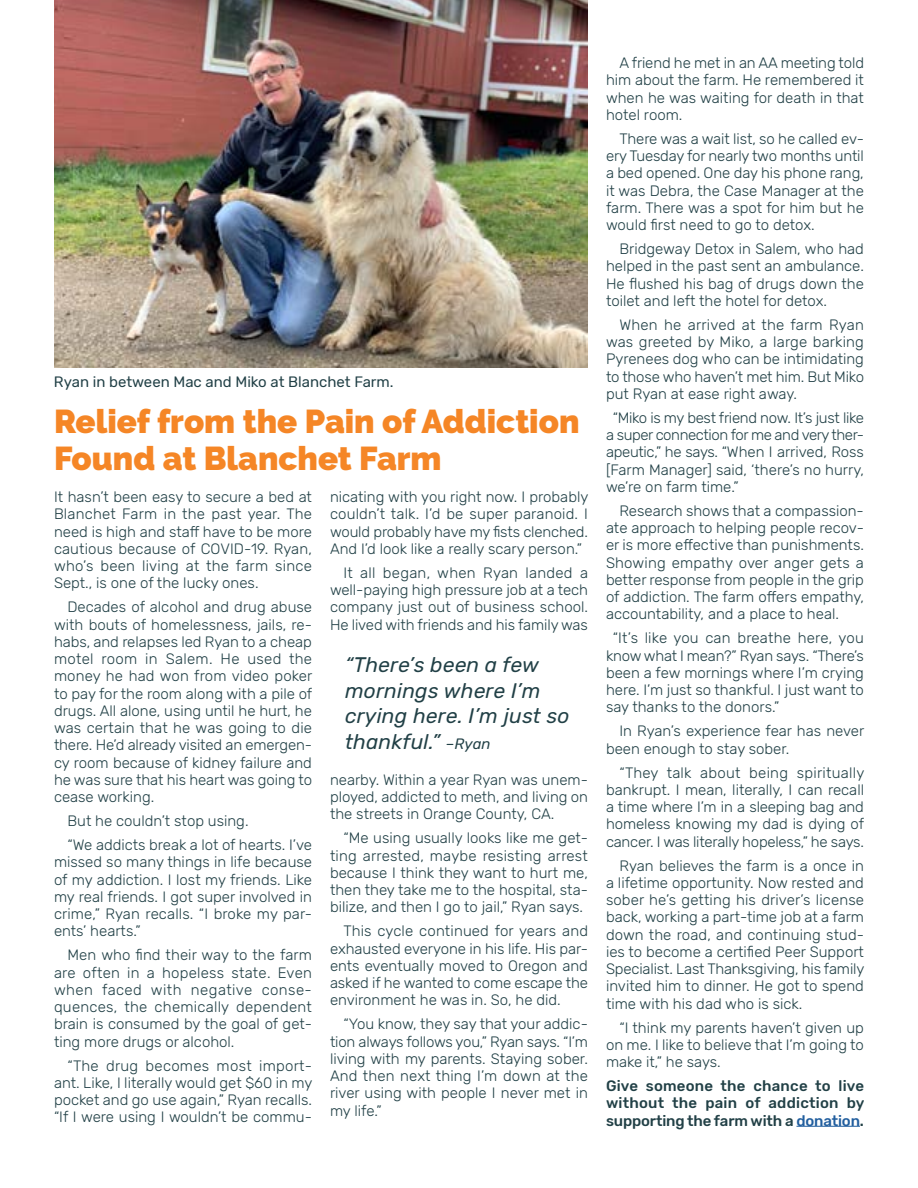
<style>
.page{position:relative;width:918px;height:1188px;background:#fff}
.page>*{position:absolute;margin:0;border:0;box-sizing:border-box;transform-origin:0 0}
.t1{font:900 33px/37.5px "Raleway";color:#f58626}
.t2{font:italic 21px/25.5px "Rubik";letter-spacing:.01em;color:#214046}
.t3{font:300 15px/17.2px "Rubik";color:#214046;text-align:justify}
.t4{font:500 15px/17.2px "Rubik";letter-spacing:-.01em;color:#214046;text-align:justify}
.t5{font:15px "Rubik";color:#214046}
.s1{font-size:15px}
.s2{color:#215e9e}
</style>
<div class="page">
<hr style="left:796px;top:1126px;width:64px;height:1px;background:#215e9e">
<img style="left:54px;top:0;width:534px;height:367px">
<p class="t5" style="left:54px;top:374px;width:341px">Ryan in between Mac and Miko at Blanchet Farm.</p>
<h1 class="t1" style="left:54px;top:403px;width:527px">Relief from the Pain of Addiction<br>Found at Blanchet Farm</h1>
<p class="t3" style="left:54px;top:489px;width:260px">It hasn’t been easy to secure a bed at Blanchet Farm in the past year. The need is high and staff have to be more cautious because of COVID-19. Ryan, who’s been living at the farm since Sept., is one of the lucky ones.</p>
<p class="t3" style="left:54px;top:599px;width:260px;text-indent:14px">Decades of alcohol and drug abuse with bouts of homelessness, jails, re&shy;habs, and relapses led Ryan to a cheap motel room in Salem. He used the money he had won from video poker to pay for the room along with a pile of drugs. All alone, using until he hurt, he was certain that he was going to die there. He’d already visited an emergen&shy;cy room because of kidney failure and he was sure that his heart was going to cease working.</p>
<p class="t3" style="left:68px;top:809px;width:246px;line-height:24px">But he couldn’t stop using.<br>“We addicts break a lot of hearts. I’ve</p>
<p class="t3" style="left:54px;top:854px;width:260px">missed so many things in life because of my addiction. I lost my friends. Like my real friends. I got super involved in crime,” Ryan recalls. “I broke my par&shy;ents’ hearts.”</p>
<p class="t3" style="left:54px;top:947px;width:260px;text-indent:14px">Men who find their way to the farm are often in a hopeless state. Even when faced with negative conse&shy;quences, the chemically dependent brain is consumed by the goal of get&shy;ting more drugs or alcohol.</p>
<p class="t3" style="left:54px;top:1057px;width:260px;text-indent:14px">“The drug becomes most import&shy;ant. Like, I literally would get $60 in my pocket and go use again,” Ryan recalls. “If I were using I wouldn’t be commu-</p>
<p class="t3" style="left:330px;top:489px;width:260px">nicating with you right now. I probably couldn’t talk. I’d be super paranoid. I would probably have my fists clenched.<br>And I’d look like a really scary person.”</p>
<p class="t3" style="left:330px;top:565px;width:260px;text-indent:14px">It all began, when Ryan landed a well-paying high pressure job at a tech company just out of business school.<br>He lived with friends and his family was</p>
<h2 class="t2" style="left:345px;top:653px;width:226px">“There’s been a few mornings where I’m crying here. I’m just so thankful.” <span class="s1">–Ryan</span></h2>
<p class="t3" style="left:330px;top:772px;width:260px">nearby. Within a year Ryan was unem&shy;ployed, addicted to meth, and living on the streets in Orange County, CA.</p>
<p class="t3" style="left:330px;top:830px;width:260px;text-indent:14px">“Me using usually looks like me get&shy;ting arrested, maybe resisting arrest because I think they want to hurt me, then they take me to the hospital, sta&shy;bilize, and then I go to jail,” Ryan says.</p>
<p class="t3" style="left:330px;top:923px;width:260px;text-indent:14px">This cycle continued for years and exhausted everyone in his life. His par&shy;ents eventually moved to Oregon and asked if he wanted to come escape the environment he was in. So, he did.</p>
<p class="t3" style="left:330px;top:1016px;width:260px;text-indent:14px">“You know, they say that your addic&shy;tion always follows you,” Ryan says. “I’m living with my parents. Staying sober.<br>And then next thing I’m down at the river using with people I never met in my life.”</p>
<p class="t3" style="left:606px;top:55px;width:260px;text-indent:14px">A friend he met in an AA meeting told him about the farm. He remembered it when he was waiting for death in that hotel room.</p>
<p class="t3" style="left:606px;top:130px;width:259px;text-indent:14px">There was a wait list, so he called ev&shy;ery Tuesday for nearly two months until a bed opened. One day his phone rang, it was Debra, the Case Manager at the farm. There was a spot for him but he would first need to go to detox.</p>
<p class="t3" style="left:606px;top:241px;width:260px;text-indent:14px">Bridgeway Detox in Salem, who had helped in the past sent an ambulance.<br>He flushed his bag of drugs down the toilet and left the hotel for detox.</p>
<p class="t3" style="left:606px;top:316px;width:260px;text-indent:14px">When he arrived at the farm Ryan was greeted by Miko, a large barking Pyrenees dog who can be intimidating to those who haven’t met him. But Miko put Ryan at ease right away.</p>
<p class="t3" style="left:606px;top:409px;width:260px;text-indent:7px">“Miko is my best friend now. It’s just like a super connection for me and very ther&shy;apeutic,” he says. “When I arrived, Ross [Farm Manager] said, ‘there’s no hurry, we’re on farm time.”</p>
<p class="t3" style="left:606px;top:502px;width:260px;text-indent:14px">Research shows that a compassion&shy;ate approach to helping people recov&shy;er is more effective than punishments.<br>Showing empathy over anger gets a better response from people in the grip of addiction. The farm offers empathy, accountability, and a place to heal.</p>
<p class="t3" style="left:606px;top:630px;width:260px;text-indent:7px">“It’s like you can breathe here, you know what I mean?” Ryan says. “There’s been a few mornings where I’m crying here. I’m just so thankful. I just want to say thanks to the donors.”</p>
<p class="t3" style="left:606px;top:723px;width:260px;text-indent:14px">In Ryan’s experience fear has never been enough to stay sober.</p>
<p class="t3" style="left:606px;top:764px;width:260px;text-indent:14px">“They talk about being spiritually bankrupt. I mean, literally, I can recall a time where I’m in a sleeping bag and homeless knowing my dad is dying of cancer. I was literally hopeless,” he says.</p>
<p class="t3" style="left:606px;top:857px;width:260px;text-indent:14px">Ryan believes the farm is a once in a lifetime opportunity. Now rested and sober he’s getting his driver’s license back, working a part-time job at a farm down the road, and continuing stud&shy;ies to become a certified Peer Support Specialist. Last Thanksgiving, his family invited him to dinner. He got to spend time with his dad who is sick.</p>
<p class="t3" style="left:606px;top:1019px;width:259px;text-indent:14px">“I think my parents haven’t given up on me. I like to believe that I’m going to make it,” he says.</p>
<p class="t4" style="left:606px;top:1078px;width:260px">Give someone the chance to live without the pain of addiction by supporting the farm with a <span class="s2">donation</span>.</p>
</div>
